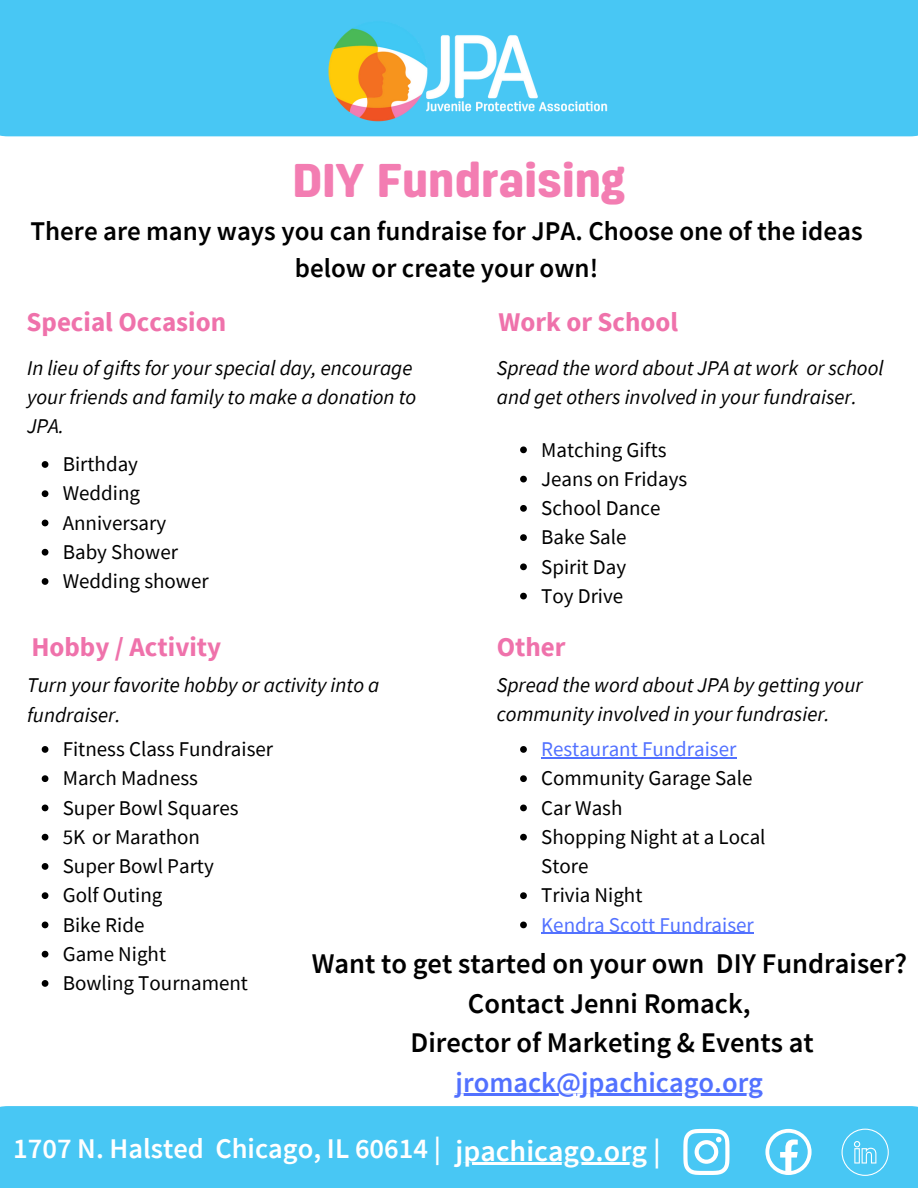
<style>
.page{position:relative;width:918px;height:1188px;background:#fff}
.page>*{position:absolute;margin:0;border:0;box-sizing:border-box;transform-origin:0 0}
.t1{font:900 47.25px "Antartida Rounded";color:#f37db2}
.t2{font:600 30px "Source Sans Pro";color:#fff}
.t3{font:600 28.5px/39.3px "Source Sans Pro";color:#000;text-align:center}
.t4{font:600 28.5px "Source Sans Pro";color:#fff}
.t5{font:600 28.5px "Source Sans Pro";color:#5271ff}
.t6{font:600 27px/37.2px "Source Sans Pro";color:#000;text-align:center}
.t7{font:700 27px "Source Sans Pro";color:#ef72ab}
.t8{font:21px/29.2px "Source Sans Pro";color:#000}
.t9{font:italic 21px/29.2px "Source Sans Pro";color:#000}
.t10{font:21px "Source Sans Pro";color:#5271ff}
</style>
<div class="page">
<div style="left:0;top:0;width:918px;height:136px;background:#48c7f4"></div>
<div style="left:0;top:1106px;width:918px;height:82px;background:#48c7f4"></div>
<img style="left:320px;top:14px;width:296px;height:112px">
<svg style="left:683px;top:1129px;width:47px;height:46px"></svg>
<svg style="left:765px;top:1129px;width:47px;height:46px"></svg>
<svg style="left:842px;top:1129px;width:47px;height:47px;background:#60cef5"></svg>
<svg style="left:42px;top:461px;width:6px;height:7px"></svg>
<svg style="left:42px;top:490px;width:6px;height:7px"></svg>
<svg style="left:42px;top:520px;width:6px;height:6px"></svg>
<svg style="left:42px;top:549px;width:6px;height:7px"></svg>
<svg style="left:42px;top:578px;width:6px;height:7px"></svg>
<svg style="left:42px;top:746px;width:6px;height:7px"></svg>
<svg style="left:42px;top:775px;width:6px;height:7px"></svg>
<svg style="left:42px;top:805px;width:6px;height:6px"></svg>
<svg style="left:42px;top:834px;width:6px;height:7px"></svg>
<svg style="left:42px;top:863px;width:6px;height:7px"></svg>
<svg style="left:42px;top:892px;width:6px;height:7px"></svg>
<svg style="left:42px;top:922px;width:6px;height:6px"></svg>
<svg style="left:42px;top:951px;width:6px;height:7px"></svg>
<svg style="left:42px;top:980px;width:6px;height:7px"></svg>
<hr style="left:463px;top:1163px;width:184px;height:2px;background:#fff">
<hr style="left:456px;top:1094px;width:307px;height:2px;background:#5271ff">
<svg style="left:520px;top:746px;width:7px;height:7px"></svg>
<hr style="left:541px;top:757px;width:195px;height:1px;background:#5271ff">
<svg style="left:520px;top:775px;width:7px;height:7px"></svg>
<svg style="left:520px;top:805px;width:7px;height:6px"></svg>
<svg style="left:520px;top:834px;width:7px;height:7px"></svg>
<svg style="left:520px;top:892px;width:7px;height:7px"></svg>
<svg style="left:520px;top:922px;width:7px;height:6px"></svg>
<hr style="left:541px;top:933px;width:213px;height:1px;background:#5271ff">
<svg style="left:520px;top:446px;width:7px;height:7px"></svg>
<svg style="left:520px;top:476px;width:7px;height:6px"></svg>
<svg style="left:520px;top:505px;width:7px;height:7px"></svg>
<svg style="left:520px;top:534px;width:7px;height:7px"></svg>
<svg style="left:520px;top:563px;width:7px;height:7px"></svg>
<svg style="left:520px;top:593px;width:7px;height:6px"></svg>
<h1 class="t1" style="left:293px;top:162px;width:334px">DIY Fundraising</h1>
<p class="t6" style="left:30px;top:211px;width:834px">There are many ways you can fundraise for JPA. Choose one of the ideas below or create your own!</p>
<p class="t7" style="left:27px;top:305px;width:201px">Special Occasion</p>
<p class="t9" style="left:27px;top:353px;width:391px">In lieu of gifts for your special day, encourage your friends and family to make a donation to<br>JPA.</p>
<p class="t8" style="left:63px;top:449px;width:147px">Birthday<br>Wedding<br>Anniversary<br>Baby Shower<br>Wedding shower</p>
<p class="t7" style="left:31px;top:629px;width:191px">Hobby / Activity</p>
<p class="t9" style="left:27px;top:670px;width:354px">Turn your favorite hobby or activity into a fundraiser.</p>
<p class="t7" style="left:499px;top:305px;width:181px">Work or School</p>
<p class="t9" style="left:497px;top:353px;width:388px">Spread the word about JPA at work or school and get others involved in your fundraiser.</p>
<p class="t8" style="left:541px;top:435px;width:148px">Matching Gifts<br>Jeans on Fridays<br>School Dance<br>Bake Sale<br>Spirit Day<br>Toy Drive</p>
<p class="t7" style="left:497px;top:629px;width:70px">Other</p>
<p class="t9" style="left:497px;top:670px;width:367px">Spread the word about JPA by getting your community involved in your fundrasier.</p>
<p class="t8" style="left:63px;top:734px;width:212px">Fitness Class Fundraiser<br>March Madness<br>Super Bowl Squares<br>5K or Marathon<br>Super Bowl Party<br>Golf Outing<br>Bike Ride<br>Game Night<br>Bowling Tournament</p>
<p class="t10" style="left:541px;top:736px;width:197px">Restaurant Fundraiser</p>
<p class="t8" style="left:541px;top:763px;width:226px">Community Garage Sale<br>Car Wash<br>Shopping Night at a Local<br>Store<br>Trivia Night</p>
<p class="t10" style="left:541px;top:911px;width:214px">Kendra Scott Fundraiser</p>
<h3 class="t3" style="left:312px;top:944px;width:597px">Want to get started on your own DIY Fundraiser?<br>Contact Jenni Romack,<br>Director of Marketing &amp; Events at</h3>
<h3 class="t5" style="left:456px;top:1064px;width:309px">jromack@jpachicago.org</h3>
<h3 class="t4" style="left:13px;top:1130px;width:429px">1707 N. Halsted Chicago, IL 60614 |</h3>
<h2 class="t2" style="left:456px;top:1131px;width:207px">jpachicago.org |</h2>
</div>
